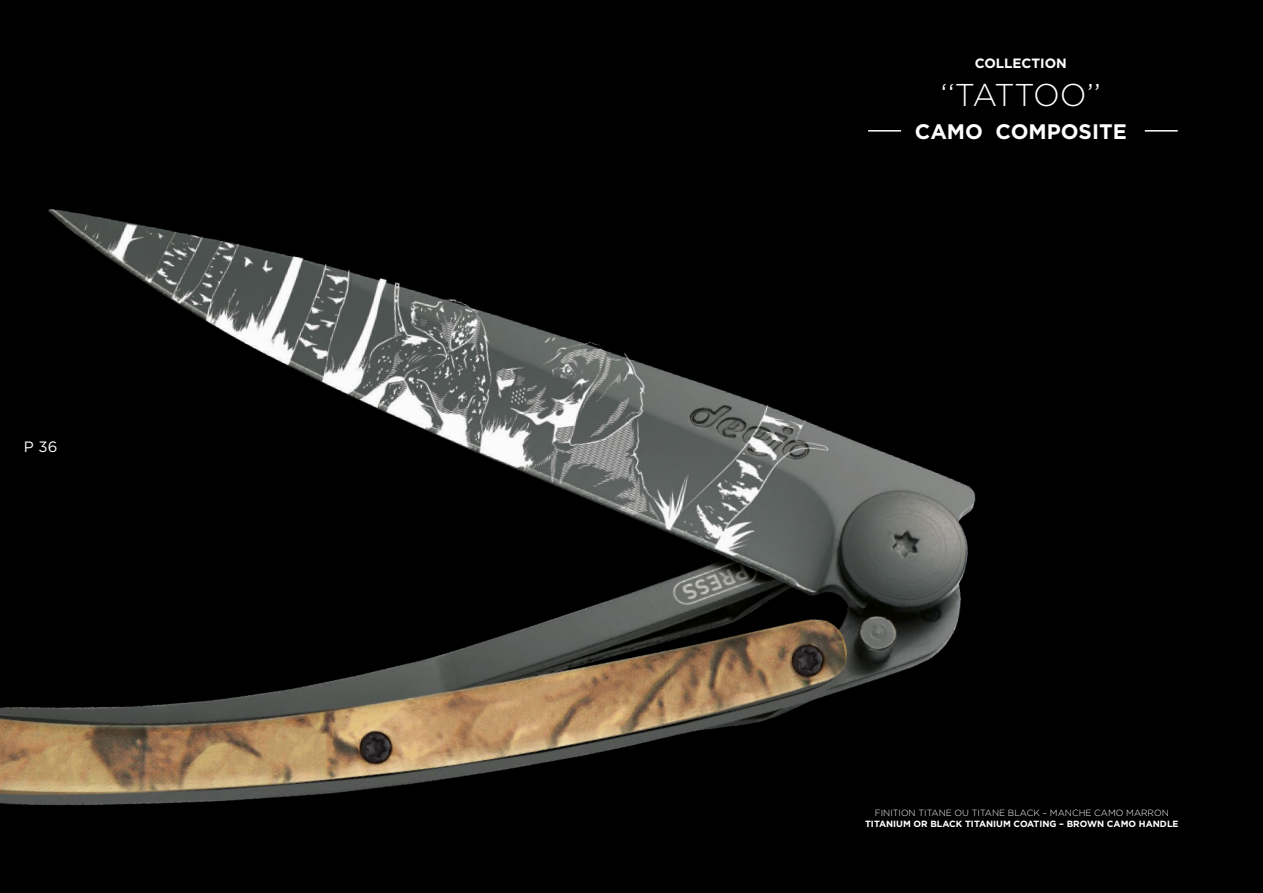
<style>
.page{position:relative;width:1263px;height:893px;background:#fff}
.page>*{position:absolute;margin:0;border:0;box-sizing:border-box;transform-origin:0 0}
.t1{font:300 31.5px "Gotham";letter-spacing:-.05em;color:#fff}
.t2{font:700 21px "Gotham";color:#fff}
.t3{font:15px "Gotham";color:#fff}
.t4{font:700 13.5px "Gotham";color:#fff}
.t5{font:700 9px "Gotham";color:#fff}
.t6{font:300 9px "Gotham";color:#fff}
</style>
<div class="page">
<div style="left:79px;top:0;width:1184px;height:893px;background:#000"></div>
<img style="left:0;top:0;width:1145px;height:893px">
<hr style="left:868px;top:130px;width:33px;height:2px;background:#fff">
<hr style="left:1145px;top:130px;width:33px;height:2px;background:#fff">
<h3 class="t3" style="left:24px;top:437px;width:35px">P 36</h3>
<h3 class="t4" style="left:975px;top:55px;width:94px">COLLECTION</h3>
<h1 class="t1" style="left:940px;top:75px;width:162px">‘‘TATTOO’’</h1>
<h2 class="t2" style="left:915px;top:118px;width:213px">CAMO COMPOSITE</h2>
<p class="t6" style="left:875px;top:808px;width:296px">FINITION TITANE OU TITANE BLACK – MANCHE CAMO MARRON</p>
<p class="t5" style="left:865px;top:818px;width:315px">TITANIUM OR BLACK TITANIUM COATING – BROWN CAMO HANDLE</p>
</div>
